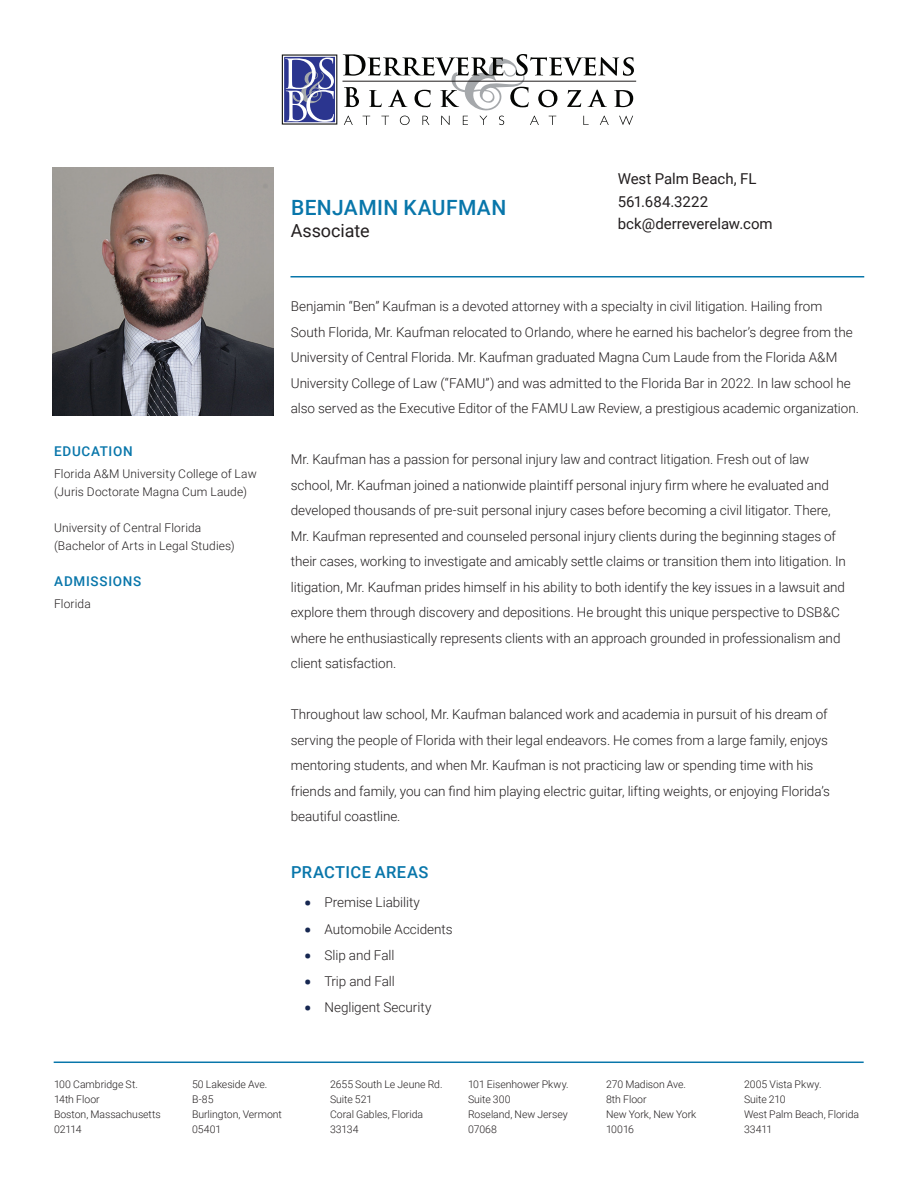
<style>
.page{position:relative;width:918px;height:1188px;background:#fff}
.page>*{position:absolute;margin:0;border:0;box-sizing:border-box;transform-origin:0 0}
.t1{font:500 21px "Roboto";letter-spacing:.015em;color:#0876aa}
.t2{font:18px "Roboto";letter-spacing:-.005em;color:#231f20}
.t3{font:500 16.5px "Roboto";letter-spacing:.02em;color:#0876aa}
.t4{font:15px/22.5px "Roboto";color:#231f20}
.t5{font:300 13.5px/25.5px "Roboto";letter-spacing:-.005em;color:#231f20}
.t6{font:500 13.5px "Roboto";letter-spacing:.05em;color:#0876aa}
.t7{font:300 12px/18px "Roboto";letter-spacing:.01em;color:#231f20}
.t8{font:300 10.5px/15px "Roboto";letter-spacing:-.005em;color:#231f20}
.s1{font-weight:900;font-size:19.5px;color:#162751}
</style>
<div class="page">
<hr style="left:343px;top:81px;width:293px;height:1px;background:#211d1e">
<svg style="left:343px;top:54px;width:291px;height:71px"></svg>
<div style="left:282px;top:55px;width:55px;height:70px;border:3px solid #040503"></div>
<div style="left:283px;top:56px;width:53px;height:67px;border:1px solid #fff"></div>
<svg style="left:285px;top:58px;width:49px;height:64px"></svg>
<hr style="left:54px;top:1062px;width:810px;height:1px;background:#0876aa">
<img style="left:53px;top:168px;width:221px;height:247px">
<hr style="left:291px;top:276px;width:573px;height:2px;background:#0876aa">
<p class="t6" style="left:54px;top:442px;width:80px">EDUCATION</p>
<p class="t7" style="left:54px;top:464px;width:204px">Florida A&amp;M University College of Law (Juris Doctorate Magna Cum Laude)</p>
<p class="t7" style="left:54px;top:518px;width:182px">University of Central Florida (Bachelor of Arts in Legal Studies)</p>
<p class="t6" style="left:54px;top:572px;width:89px">ADMISSIONS</p>
<p class="t7" style="left:54px;top:595px;width:38px">Florida</p>
<h1 class="t1" style="left:291px;top:193px;width:217px">BENJAMIN KAUFMAN</h1>
<h2 class="t2" style="left:291px;top:218px;width:80px">Associate</h2>
<p class="t4" style="left:618px;top:167px;width:156px">West Palm Beach, FL<br>561.684.3222 bck@derreverelaw.com</p>
<p class="t5" style="left:291px;top:293px;width:570px">Benjamin “Ben” Kaufman is a devoted attorney with a specialty in civil litigation. Hailing from South Florida, Mr. Kaufman relocated to Orlando, where he earned his bachelor’s degree from the University of Central Florida. Mr. Kaufman graduated Magna Cum Laude from the Florida A&amp;M University College of Law (“FAMU”) and was admitted to the Florida Bar in 2022. In law school he also served as the Executive Editor of the FAMU Law Review, a prestigious academic organization.</p>
<p class="t5" style="left:291px;top:446px;width:557px">Mr. Kaufman has a passion for personal injury law and contract litigation. Fresh out of law school, Mr. Kaufman joined a nationwide plaintiff personal injury firm where he evaluated and developed thousands of pre-suit personal injury cases before becoming a civil litigator. There, Mr. Kaufman represented and counseled personal injury clients during the beginning stages of their cases, working to investigate and amicably settle claims or transition them into litigation. In litigation, Mr. Kaufman prides himself in his ability to both identify the key issues in a lawsuit and explore them through discovery and depositions. He brought this unique perspective to DSB&amp;C where he enthusiastically represents clients with an approach grounded in professionalism and client satisfaction.</p>
<p class="t5" style="left:291px;top:701px;width:541px">Throughout law school, Mr. Kaufman balanced work and academia in pursuit of his dream of serving the people of Florida with their legal endeavors. He comes from a large family, enjoys mentoring students, and when Mr. Kaufman is not practicing law or spending time with his friends and family, you can find him playing electric guitar, lifting weights, or enjoying Florida’s beautiful coastline.</p>
<p class="t3" style="left:291px;top:861px;width:139px">PRACTICE AREAS</p>
<p class="t5" style="left:304px;top:889px;width:117px"><span class="s1">•</span> Premise Liability</p>
<p class="t5" style="left:304px;top:916px;width:150px"><span class="s1">•</span> Automobile Accidents</p>
<p class="t5" style="left:304px;top:942px;width:92px"><span class="s1">•</span> Slip and Fall</p>
<p class="t5" style="left:304px;top:968px;width:92px"><span class="s1">•</span> Trip and Fall</p>
<p class="t5" style="left:304px;top:994px;width:129px"><span class="s1">•</span> Negligent Security</p>
<p class="t8" style="left:54px;top:1076px;width:108px">100 Cambridge St.<br>14th Floor<br>Boston, Massachusetts<br>02114</p>
<p class="t8" style="left:192px;top:1076px;width:91px">50 Lakeside Ave.<br>B-85<br>Burlington, Vermont<br>05401</p>
<p class="t8" style="left:330px;top:1076px;width:114px">2655 South Le Jeune Rd.<br>Suite 521<br>Coral Gables, Florida<br>33134</p>
<p class="t8" style="left:468px;top:1076px;width:102px">101 Eisenhower Pkwy.<br>Suite 300<br>Roseland, New Jersey<br>07068</p>
<p class="t8" style="left:606px;top:1076px;width:92px">270 Madison Ave.<br>8th Floor<br>New York, New York<br>10016</p>
<p class="t8" style="left:744px;top:1076px;width:117px">2005 Vista Pkwy.<br>Suite 210<br>West Palm Beach, Florida<br>33411</p>
</div>
